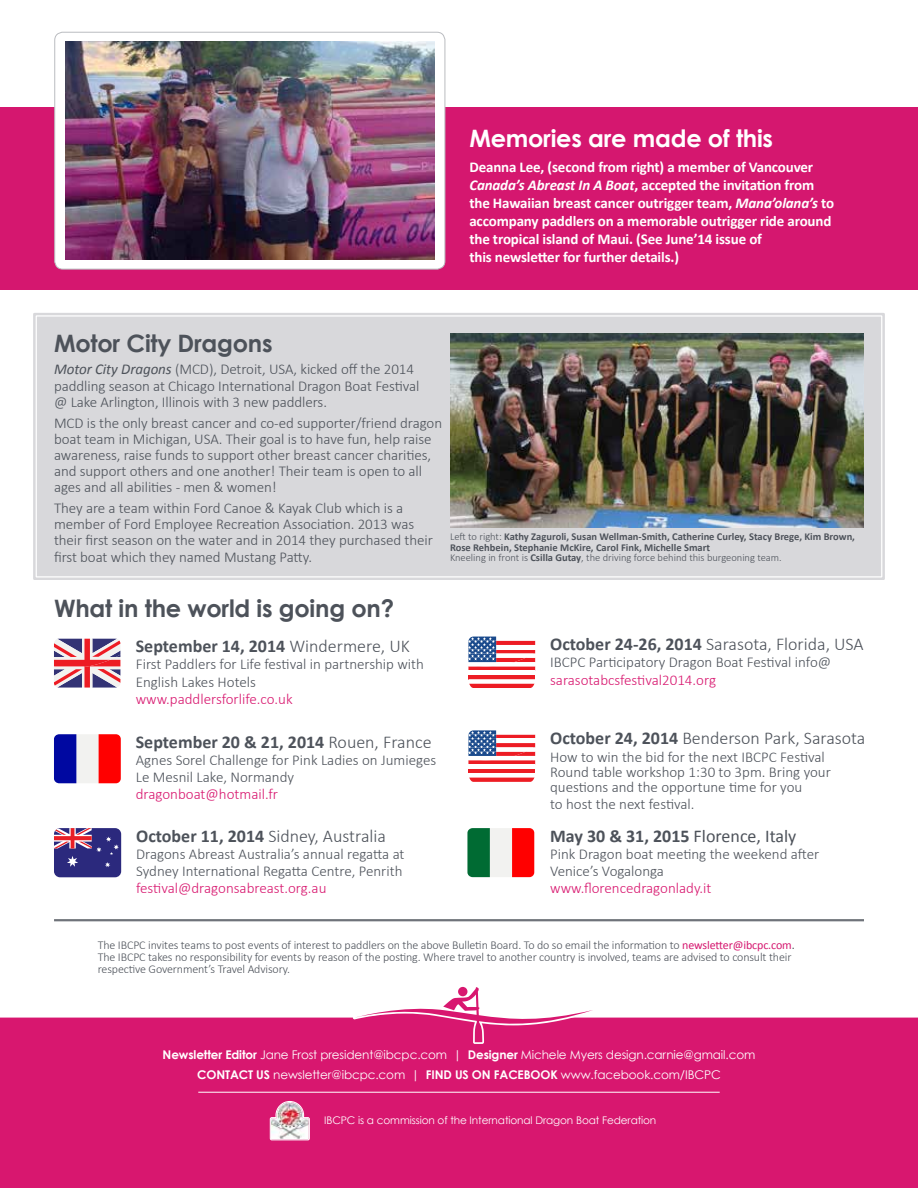
<style>
.page{position:relative;width:918px;height:1188px;background:#fff}
.page>*{position:absolute;margin:0;border:0;box-sizing:border-box;transform-origin:0 0}
.t1{font:700 24px "Century Gothic";letter-spacing:-.01em;color:#4d525a}
.t2{font:700 24px "Century Gothic";letter-spacing:-.01em;color:#fff}
.t3{font:300 18px "Calibri";color:#4d525a}
.t4{font:700 18px "Calibri";color:#4d525a}
.t5{font:18px "Calibri";color:#4d525a}
.t6{font:300 15px/16.2px "Calibri";letter-spacing:-.005em;color:#4d525a}
.t7{font:700 15px/18px "Calibri";letter-spacing:-.01em;color:#fff}
.t8{font:300 15px "Calibri";color:#d8176f}
.t9{font:300 12px/12px "Calibri";letter-spacing:-.01em;color:#4d525a}
.t10{font:12px/19.5px "Century Gothic";letter-spacing:-.01em;color:#fff;text-align:center}
.t11{font:700 10.5px/10.5px "Calibri";color:#4d525a}
.t12{font:10.5px "Century Gothic";letter-spacing:-.01em;color:#fff}
.s1{font-style:italic}
.s2{font-weight:400;font-style:italic}
.s3{font-weight:300}
.s4{font-weight:700}
.s5{font-weight:400;color:#d5176f}
.s6{font-weight:400}
</style>
<div class="page">
<div style="left:33px;top:313px;width:852px;height:267px;background:#d8d8db"></div>
<hr style="left:468px;top:675px;width:67px;height:4px;background:#ed1c24">
<svg style="left:468px;top:679px;width:67px;height:9px"></svg>
<svg style="left:468px;top:637px;width:67px;height:33px"></svg>
<hr style="left:468px;top:769px;width:67px;height:4px;background:#ed1c24">
<svg style="left:469px;top:777px;width:66px;height:5px"></svg>
<svg style="left:468px;top:730px;width:67px;height:34px"></svg>
<div style="left:0;top:1017px;width:918px;height:171px;background:#d8176f"></div>
<svg style="left:353px;top:986px;width:242px;height:58px"></svg>
<div style="left:458px;top:987px;width:9px;height:9px;background:#d8176f;border-radius:50%"></div>
<svg style="left:54px;top:734px;width:67px;height:49px"></svg>
<svg style="left:467px;top:828px;width:67px;height:49px"></svg>
<svg style="left:54px;top:639px;width:66px;height:49px"></svg>
<svg style="left:54px;top:828px;width:67px;height:49px;background:#544184"></svg>
<svg style="left:269px;top:1100px;width:41px;height:41px"></svg>
<hr style="left:198px;top:1092px;width:522px;height:1px;background:#fff">
<img style="left:450px;top:334px;width:414px;height:194px">
<div style="left:0;top:107px;width:918px;height:182px;background:#d5176f"></div>
<div style="left:55px;top:32px;width:390px;height:237px;background:#fff;border-radius:8px"></div>
<div style="left:54px;top:32px;width:391px;height:238px;border:1px solid #babcc0;border-radius:8px"></div>
<img style="left:65px;top:42px;width:370px;height:218px">
<hr style="left:54px;top:919px;width:810px;height:1px;background:#4d525a">
<hr style="left:54px;top:921px;width:810px;height:1px;background:#4d525a">
<h1 class="t2" style="left:469px;top:123px;width:305px">Memories are made of this</h1>
<p class="t7" style="left:469px;top:158px;width:366px">Deanna Lee, (second from right) a member of Vancouver <span class="s1">Canada’s Abreast In A Boat</span>, accepted the invitation from the Hawaiian breast cancer outrigger team, <span class="s1">Mana’olana’s</span> to accompany paddlers on a memorable outrigger ride around the tropical island of Maui. (See June’14 issue of<br>this newsletter for further details.)</p>
<h1 class="t1" style="left:54px;top:328px;width:220px">Motor City Dragons</h1>
<p class="t6" style="left:54px;top:361px;width:367px"><span class="s2">Motor City Dragons</span> (MCD), Detroit, USA, kicked off the 2014 paddling season at Chicago International Dragon Boat Festival @ Lake Arlington, Illinois with 3 new paddlers.</p>
<p class="t6" style="left:54px;top:414px;width:390px">MCD is the only breast cancer and co-ed supporter/friend dragon boat team in Michigan, USA. Their goal is to have fun, help raise awareness, raise funds to support other breast cancer charities, and support others and one another! Their team is open to all ages and all abilities - men &amp; women!</p>
<p class="t6" style="left:54px;top:499px;width:380px">They are a team within Ford Canoe &amp; Kayak Club which is a member of Ford Employee Recreation Association. 2013 was their first season on the water and in 2014 they purchased their first boat which they named Mustang Patty.</p>
<h1 class="t1" style="left:54px;top:593px;width:342px">What in the world is going on?</h1>
<p class="t4" style="left:136px;top:635px;width:276px">September 14, 2014 <span class="s3">Windermere, UK</span></p>
<p class="t6" style="left:136px;top:655px;width:290px;line-height:17.2px">First Paddlers for Life festival in partnership with<br>English Lakes Hotels</p>
<p class="t8" style="left:136px;top:690px;width:158px">www.paddlersforlife.co.uk</p>
<p class="t4" style="left:136px;top:730px;width:297px">September 20 &amp; 21, 2014 <span class="s3">Rouen, France</span></p>
<p class="t6" style="left:136px;top:751px;width:302px;line-height:17.2px">Agnes Sorel Challenge for Pink Ladies on Jumieges<br>Le Mesnil Lake, Normandy</p>
<p class="t8" style="left:136px;top:785px;width:144px">dragonboat@hotmail.fr</p>
<p class="t3" style="left:136px;top:824px;width:251px"><span class="s4">October 11, 2014</span> Sidney, Australia</p>
<p class="t6" style="left:136px;top:845px;width:270px;line-height:17.2px">Dragons Abreast Australia’s annual regatta at<br>Sydney International Regatta Centre, Penrith</p>
<p class="t8" style="left:136px;top:879px;width:192px">festival@dragonsabreast.org.au</p>
<p class="t11" style="left:450px;top:532px;width:407px"><span class="s3">Left to right:</span> Kathy Zaguroli, Susan Wellman-Smith, Catherine Curley, Stacy Brege, Kim Brown,<br>Rose Rehbein, Stephanie McKire, Carol Fink, Michelle Smart<br><span class="s3">Kneeling in front is</span> Csilla Gutay<span class="s3">, the driving force behind this burgeoning team.</span></p>
<p class="t3" style="left:550px;top:633px;width:315px"><span class="s4">October 24-26, 2014</span> Sarasota, Florida, USA</p>
<p class="t6" style="left:550px;top:654px;width:283px">IBCPC Participatory Dragon Boat Festival info@</p>
<p class="t8" style="left:550px;top:670px;width:167px">sarasotabcsfestival2014.org</p>
<p class="t3" style="left:550px;top:727px;width:317px"><span class="s4">October 24, 2014</span> Benderson Park, Sarasota</p>
<p class="t6" style="left:550px;top:749px;width:282px;line-height:15px">How to win the bid for the next IBCPC Festival<br>Round table workshop 1:30 to 3pm. Bring your questions and the opportune time for you</p>
<p class="t6" style="left:550px;top:795px;width:146px">to host the next festival.</p>
<p class="t5" style="left:550px;top:824px;width:248px"><span class="s4">May 30 &amp; 31, 2015</span> Florence, Italy</p>
<p class="t6" style="left:550px;top:845px;width:271px;line-height:17.2px">Pink Dragon boat meeting the weekend after<br>Venice’s Vogalonga</p>
<p class="t8" style="left:550px;top:879px;width:163px">www.florencedragonlady.it</p>
<p class="t9" style="left:98px;top:938px;width:699px">The IBCPC invites teams to post events of interest to paddlers on the above Bulletin Board. To do so email the information to <span class="s5">newsletter@ibcpc.com</span><span class="s6">.<br></span>The IBCPC takes no responsibility for events by reason of the posting. Where travel to another country is involved, teams are advised to consult their respective Government’s Travel Advisory.</p>
<p class="t10" style="left:163px;top:1045px;width:594px"><span class="s4">Newsletter Editor</span> Jane Frost president@ibcpc.com | <span class="s4">Designer</span> Michele Myers design.carnie@gmail.com<br><span class="s4">CONTACT US</span> newsletter@ibcpc.com | <span class="s4">FIND US ON FACEBOOK</span> www.facebook.com/IBCPC</p>
<p class="t12" style="left:324px;top:1114px;width:334px">IBCPC is a commission of the International Dragon Boat Federation</p>
</div>
